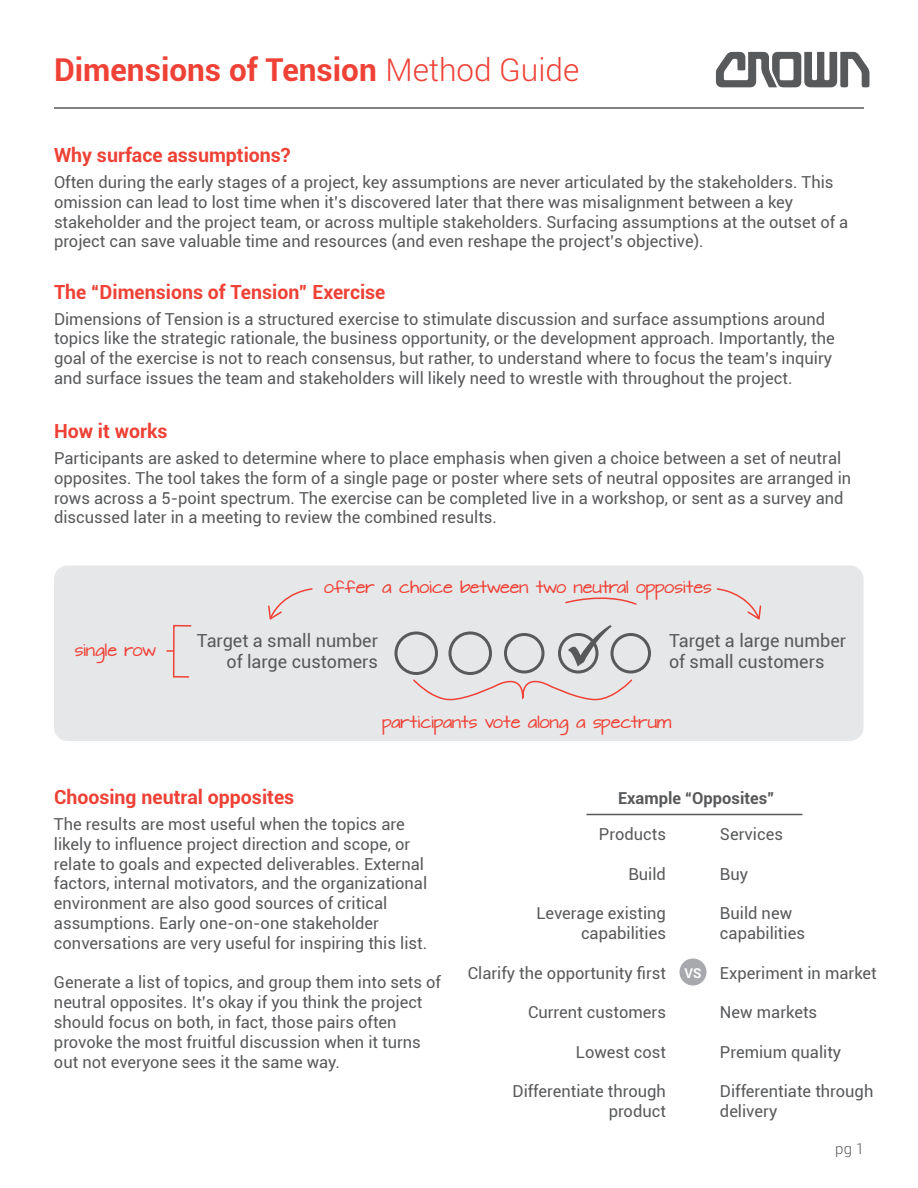
<style>
.page{position:relative;width:918px;height:1188px;background:#fff}
.page>*{position:absolute;margin:0;border:0;box-sizing:border-box;transform-origin:0 0}
.t1{font:700 31.5px "Roboto";color:#ef4136}
.t2{font:700 19.5px "Roboto";color:#ef4136}
.t3{font:18px/21.6px "Roboto";color:#58595b;text-align:right}
.t4{font:16.5px/19.8px "Roboto";color:#58595b}
.t5{font:700 16.5px "Roboto";color:#58595b}
.t6{font:15px "Architects Daughter";color:#ef4136}
.t7{font:300 15px "Roboto";color:#58595b}
.t8{font:700 13.5px "Roboto";color:#fff}
.s1{font-weight:300}
</style>
<div class="page">
<div style="left:54px;top:566px;width:810px;height:175px;background:#e6e7e8;border-radius:14px"></div>
<div style="left:394px;top:632px;width:44px;height:43px;border:3px solid #58595b;border-radius:50%"></div>
<svg style="left:268px;top:588px;width:45px;height:32px"></svg>
<svg style="left:716px;top:588px;width:45px;height:32px"></svg>
<svg style="left:412px;top:625px;width:239px;height:76px"></svg>
<svg style="left:565px;top:597px;width:72px;height:8px"></svg>
<svg style="left:167px;top:624px;width:25px;height:54px"></svg>
<hr style="left:54px;top:107px;width:810px;height:2px;background:#58595b">
<hr style="left:586px;top:814px;width:216px;height:1px;background:#58595b">
<div style="left:680px;top:959px;width:26px;height:27px;background:#a7a9ac;border-radius:50%"></div>
<svg style="left:716px;top:52px;width:154px;height:35px"></svg>
<h1 class="t1" style="left:54px;top:48px;width:527px">Dimensions of Tension <span class="s1">Method Guide</span></h1>
<p class="t2" style="left:54px;top:141px;width:238px">Why surface assumptions?</p>
<p class="t4" style="left:54px;top:172px;width:796px">Often during the early stages of a project, key assumptions are never articulated by the stakeholders. This omission can lead to lost time when it’s discovered later that there was misalignment between a key stakeholder and the project team, or across multiple stakeholders. Surfacing assumptions at the outset of a project can save valuable time and resources (and even reshape the project’s objective).</p>
<p class="t2" style="left:54px;top:278px;width:333px">The “Dimensions of Tension” Exercise</p>
<p class="t4" style="left:54px;top:308px;width:782px">Dimensions of Tension is a structured exercise to stimulate discussion and surface assumptions around topics like the strategic rationale, the business opportunity, or the development approach. Importantly, the goal of the exercise is not to reach consensus, but rather, to understand where to focus the team’s inquiry and surface issues the team and stakeholders will likely need to wrestle with throughout the project.</p>
<p class="t2" style="left:54px;top:417px;width:115px">How it works</p>
<p class="t4" style="left:54px;top:448px;width:799px">Participants are asked to determine where to place emphasis when given a choice between a set of neutral opposites. The tool takes the form of a single page or poster where sets of neutral opposites are arranged in rows across a 5-point spectrum. The exercise can be completed live in a workshop, or sent as a survey and discussed later in a meeting to review the combined results.</p>
<p class="t6" style="left:75px;top:639px;width:83px">single row</p>
<p class="t6" style="left:324px;top:576px;width:389px">offer a choice between two neutral opposites</p>
<p class="t3" style="left:197px;top:629px;width:183px">Target a small number of large customers</p>
<p class="t3" style="left:669px;top:629px;width:179px;text-align:left">Target a large number of small customers</p>
<p class="t6" style="left:382px;top:711px;width:290px">participants vote along a spectrum</p>
<p class="t2" style="left:54px;top:783px;width:242px">Choosing neutral opposites</p>
<p class="t5" style="left:618px;top:786px;width:158px">Example “Opposites”</p>
<p class="t4" style="left:54px;top:814px;width:375px">The results are most useful when the topics are likely to influence project direction and scope, or relate to goals and expected deliverables. External factors, internal motivators, and the organizational environment are also good sources of critical assumptions. Early one-on-one stakeholder conversations are very useful for inspiring this list.</p>
<p class="t4" style="left:54px;top:972px;width:388px">Generate a list of topics, and group them into sets of neutral opposites. It’s okay if you think the project should focus on both, in fact, those pairs often provoke the most fruitful discussion when it turns out not everyone sees it the same way.</p>
<p class="t4" style="left:599px;top:824px;width:69px">Products</p>
<p class="t4" style="left:628px;top:863px;width:39px">Build</p>
<p class="t4" style="left:536px;top:903px;width:131px;text-align:right">Leverage existing capabilities</p>
<p class="t4" style="left:468px;top:962px;width:200px">Clarify the opportunity first</p>
<p class="t4" style="left:528px;top:1002px;width:139px">Current customers</p>
<p class="t4" style="left:576px;top:1041px;width:92px">Lowest cost</p>
<p class="t4" style="left:513px;top:1081px;width:155px;text-align:right">Differentiate through product</p>
<p class="t4" style="left:720px;top:824px;width:64px">Services</p>
<p class="t4" style="left:720px;top:863px;width:30px">Buy</p>
<p class="t4" style="left:720px;top:903px;width:86px">Build new capabilities</p>
<p class="t4" style="left:720px;top:962px;width:158px">Experiment in market</p>
<p class="t4" style="left:720px;top:1002px;width:99px">New markets</p>
<p class="t4" style="left:720px;top:1041px;width:123px">Premium quality</p>
<p class="t4" style="left:720px;top:1081px;width:155px">Differentiate through delivery</p>
<p class="t8" style="left:685px;top:964px;width:18px">VS</p>
<p class="t7" style="left:835px;top:1138px;width:30px">pg 1</p>
</div>
